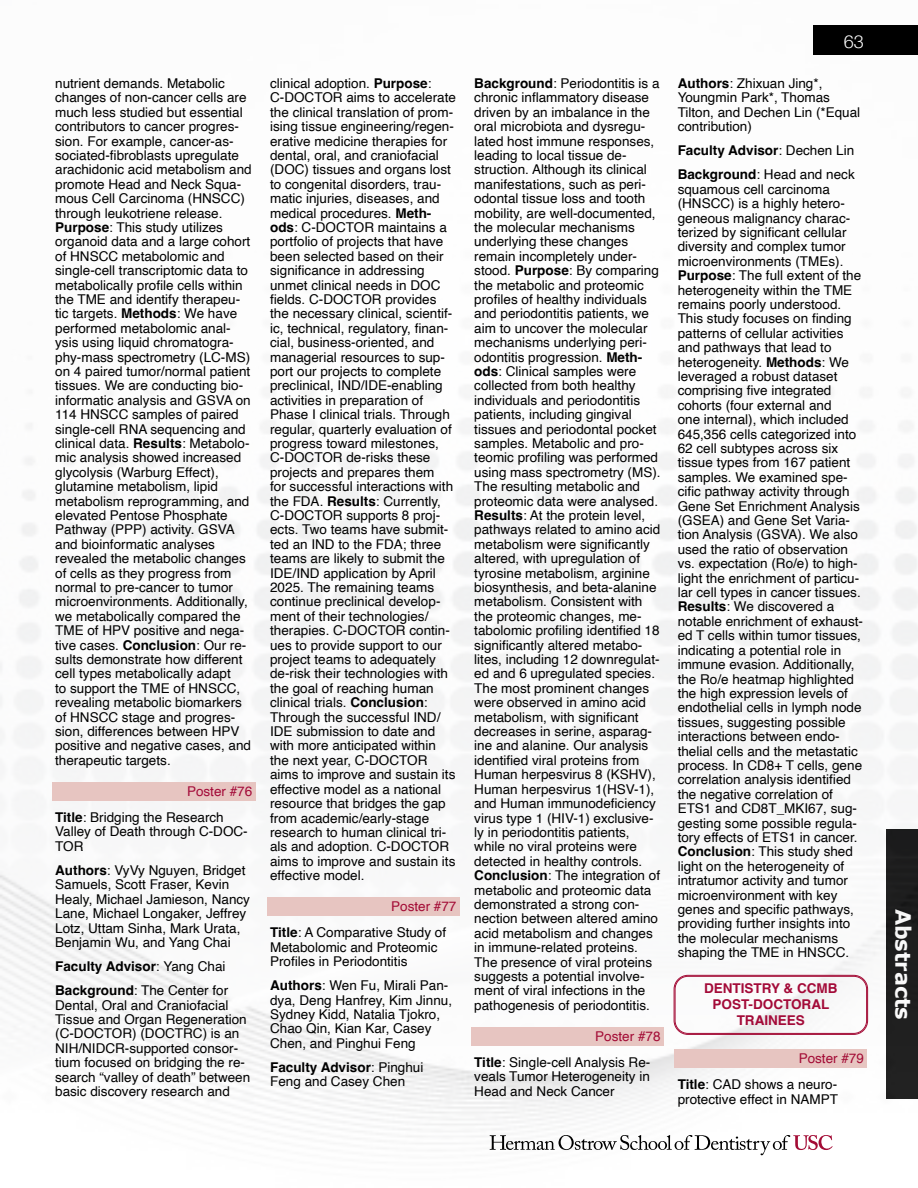
<style>
.page{position:relative;width:918px;height:1188px;background:#fff}
.page>*{position:absolute;margin:0;border:0;box-sizing:border-box;transform-origin:0 0}
.t1{font:700 21px "Verdana";letter-spacing:-.005em;color:#fff}
.t2{font:300 18px "Helvetica Neue";color:#fff}
.t3{font:13.5px/14.4px "Helvetica";color:#000}
.t4{font:700 13.5px/24.2px "Helvetica";color:#000}
.t5{font:700 13.5px/16.2px "Helvetica";color:#a30a38;text-align:center}
.s1{font-weight:700}
.s2{color:#a30a38}
.s3{font-weight:400}
.s4{color:#a30b35}
</style>
<div class="page">
<img style="left:0;top:54px;width:918px;height:1102px">
<div style="left:674px;top:975px;width:194px;height:60px;border:1px solid #a30b35;border-radius:14px"></div>
<div style="left:675px;top:976px;width:192px;height:58px;border:1px solid #a30b35;border-radius:13px"></div>
<div style="left:674px;top:1049px;width:193px;height:19px;background:#e7c5c1"></div>
<div style="left:267px;top:897px;width:193px;height:19px;background:#e7c5c1"></div>
<div style="left:471px;top:1027px;width:193px;height:19px;background:#e7c5c1"></div>
<div style="left:52px;top:782px;width:204px;height:19px;background:#e7c5c1"></div>
<div style="left:813px;top:25px;width:105px;height:29px;background:#000"></div>
<svg style="left:490px;top:1135px;width:343px;height:20px"></svg>
<p class="t3" style="left:55px;top:76px;width:198px">nutrient demands. Metabolic changes of non-cancer cells are much less studied but essential contributors to cancer progres&shy;sion. For example, cancer-as&shy;sociated-fibroblasts upregulate arachidonic acid metabolism and promote Head and Neck Squa&shy;mous Cell Carcinoma (HNSCC) through leukotriene release.<br><span class="s1">Purpose</span>: This study utilizes organoid data and a large cohort of HNSCC metabolomic and single-cell transcriptomic data to metabolically profile cells within the TME and identify therapeu&shy;tic targets. <span class="s1">Methods</span>: We have performed metabolomic anal&shy;ysis using liquid chromatogra&shy;phy-mass spectrometry (LC-MS) on 4 paired tumor/normal patient tissues. We are conducting bio&shy;informatic analysis and GSVA on<br>114 HNSCC samples of paired single-cell RNA sequencing and clinical data. <span class="s1">Results</span>: Metabolo&shy;mic analysis showed increased glycolysis (Warburg Effect), glutamine metabolism, lipid metabolism reprogramming, and elevated Pentose Phosphate<br>Pathway (PPP) activity. GSVA and bioinformatic analyses revealed the metabolic changes of cells as they progress from normal to pre-cancer to tumor microenvironments. Additionally, we metabolically compared the<br>TME of HPV positive and nega&shy;tive cases. <span class="s1">Conclusion</span>: Our re&shy;sults demonstrate how different cell types metabolically adapt<br>to support the TME of HNSCC, revealing metabolic biomarkers of HNSCC stage and progres&shy;sion, differences between HPV positive and negative cases, and therapeutic targets.</p>
<p class="t3" style="left:55px;top:778px;width:199px;line-height:26.4px;text-indent:132px"><span class="s2">Poster #76<br></span><span class="s1">Title</span>: Bridging the Research</p>
<p class="t3" style="left:55px;top:825px;width:194px">Valley of Death through C-DOC-<br>TOR</p>
<p class="t3" style="left:55px;top:863px;width:196px"><span class="s1">Authors</span>: VyVy Nguyen, Bridget<br>Samuels, Scott Fraser, Kevin<br>Healy, Michael Jamieson, Nancy<br>Lane, Michael Longaker, Jeffrey<br>Lotz, Uttam Sinha, Mark Urata,<br>Benjamin Wu, and Yang Chai</p>
<p class="t4" style="left:55px;top:956px;width:175px">Faculty Advisor<span class="s3">: Yang Chai<br></span>Background<span class="s3">: The Center for</span></p>
<p class="t3" style="left:55px;top:998px;width:197px">Dental, Oral and Craniofacial<br>Tissue and Organ Regeneration (C-DOCTOR) (DOCTRC) is an<br>NIH/NIDCR-supported consor&shy;tium focused on bridging the re&shy;search “valley of death” between basic discovery research and</p>
<p class="t3" style="left:270px;top:76px;width:187px">clinical adoption. <span class="s1">Purpose</span>:<br>C-DOCTOR aims to accelerate the clinical translation of prom&shy;ising tissue engineering/regen&shy;erative medicine therapies for dental, oral, and craniofacial (DOC) tissues and organs lost to congenital disorders, trau&shy;matic injuries, diseases, and medical procedures. <span class="s1">Meth&shy;ods</span>: C-DOCTOR maintains a portfolio of projects that have been selected based on their significance in addressing unmet clinical needs in DOC fields. C-DOCTOR provides the necessary clinical, scientif&shy;ic, technical, regulatory, finan&shy;cial, business-oriented, and managerial resources to sup&shy;port our projects to complete preclinical, IND/IDE-enabling activities in preparation of<br>Phase I clinical trials. Through regular, quarterly evaluation of progress toward milestones,<br>C-DOCTOR de-risks these projects and prepares them<br>for successful interactions with the FDA. <span class="s1">Results</span>: Currently,<br>C-DOCTOR supports 8 proj&shy;ects. Two teams have submit&shy;ted an IND to the FDA; three teams are likely to submit the<br>IDE/IND application by April<br>2025. The remaining teams continue preclinical develop&shy;ment of their technologies/ therapies. C-DOCTOR contin&shy;ues to provide support to our project teams to adequately de-risk their technologies with the goal of reaching human clinical trials. <span class="s1">Conclusion</span>:<br>Through the successful IND/<br>IDE submission to date and with more anticipated within the next year, C-DOCTOR aims to improve and sustain its effective model as a national resource that bridges the gap from academic/early-stage research to human clinical tri&shy;als and adoption. C-DOCTOR aims to improve and sustain its effective model.</p>
<p class="t3" style="left:270px;top:893px;width:188px;line-height:26.4px;text-indent:121px"><span class="s4">Poster #77<br></span><span class="s1">Title</span>: A Comparative Study of</p>
<p class="t3" style="left:270px;top:940px;width:169px">Metabolomic and Proteomic<br>Profiles in Periodontitis</p>
<p class="t3" style="left:270px;top:979px;width:184px"><span class="s1">Authors</span>: Wen Fu, Mirali Pan&shy;dya, Deng Hanfrey, Kim Jinnu,<br>Sydney Kidd, Natalia Tjokro,<br>Chao Qin, Kian Kar, Casey<br>Chen, and Pinghui Feng</p>
<p class="t3" style="left:270px;top:1060px;width:155px"><span class="s1">Faculty Advisor</span>: Pinghui<br>Feng and Casey Chen</p>
<p class="t3" style="left:474px;top:76px;width:188px"><span class="s1">Background</span>: Periodontitis is a chronic inflammatory disease driven by an imbalance in the oral microbiota and dysregu&shy;lated host immune responses, leading to local tissue de&shy;struction. Although its clinical manifestations, such as peri&shy;odontal tissue loss and tooth mobility, are well-documented, the molecular mechanisms underlying these changes remain incompletely under&shy;stood. <span class="s1">Purpose</span>: By comparing the metabolic and proteomic profiles of healthy individuals and periodontitis patients, we aim to uncover the molecular mechanisms underlying peri&shy;odontitis progression. <span class="s1">Meth&shy;ods</span>: Clinical samples were collected from both healthy individuals and periodontitis patients, including gingival tissues and periodontal pocket samples. Metabolic and pro&shy;teomic profiling was performed using mass spectrometry (MS).<br>The resulting metabolic and proteomic data were analysed.<br><span class="s1">Results</span>: At the protein level, pathways related to amino acid metabolism were significantly altered, with upregulation of tyrosine metabolism, arginine biosynthesis, and beta-alanine metabolism. Consistent with the proteomic changes, me&shy;tabolomic profiling identified 18 significantly altered metabo&shy;lites, including 12 downregulat&shy;ed and 6 upregulated species.<br>The most prominent changes were observed in amino acid metabolism, with significant decreases in serine, asparag&shy;ine and alanine. Our analysis identified viral proteins from<br>Human herpesvirus 8 (KSHV),<br>Human herpesvirus 1(HSV-1), and Human immunodeficiency virus type 1 (HIV-1) exclusive&shy;ly in periodontitis patients, while no viral proteins were detected in healthy controls.<br><span class="s1">Conclusion</span>: The integration of metabolic and proteomic data demonstrated a strong con&shy;nection between altered amino acid metabolism and changes in immune-related proteins.<br>The presence of viral proteins suggests a potential involve&shy;ment of viral infections in the pathogenesis of periodontitis.</p>
<p class="t3" style="left:474px;top:1023px;width:188px;line-height:26.4px;text-indent:121px"><span class="s4">Poster #78<br></span><span class="s1">Title</span>: Single-cell Analysis Re-</p>
<p class="t3" style="left:474px;top:1070px;width:177px">veals Tumor Heterogeneity in<br>Head and Neck Cancer</p>
<h2 class="t2" style="left:844px;top:27px;width:22px">63</h2>
<p class="t3" style="left:678px;top:76px;width:184px"><span class="s1">Authors</span>: Zhixuan Jing*,<br>Youngmin Park*, Thomas<br>Tilton, and Dechen Lin (*Equal contribution)</p>
<p class="t4" style="left:678px;top:140px;width:179px">Faculty Advisor<span class="s3">: Dechen Lin<br></span>Background<span class="s3">: Head and neck</span></p>
<p class="t3" style="left:678px;top:182px;width:187px">squamous cell carcinoma (HNSCC) is a highly hetero&shy;geneous malignancy charac&shy;terized by significant cellular diversity and complex tumor microenvironments (TMEs).<br><span class="s1">Purpose</span>: The full extent of the heterogeneity within the TME remains poorly understood.<br>This study focuses on finding patterns of cellular activities and pathways that lead to heterogeneity. <span class="s1">Methods</span>: We leveraged a robust dataset comprising five integrated cohorts (four external and<br>one internal), which included<br>645,356 cells categorized into<br>62 cell subtypes across six tissue types from 167 patient samples. We examined spe&shy;cific pathway activity through<br>Gene Set Enrichment Analysis (GSEA) and Gene Set Varia&shy;tion Analysis (GSVA). We also used the ratio of observation vs. expectation (Ro/e) to high&shy;light the enrichment of particu&shy;lar cell types in cancer tissues.<br><span class="s1">Results</span>: We discovered a notable enrichment of exhaust&shy;ed T cells within tumor tissues, indicating a potential role in immune evasion. Additionally, the Ro/e heatmap highlighted the high expression levels of endothelial cells in lymph node tissues, suggesting possible interactions between endo&shy;thelial cells and the metastatic process. In CD8+ T cells, gene correlation analysis identified the negative correlation of<br>ETS1 and CD8T_MKI67, sug&shy;gesting some possible regula&shy;tory effects of ETS1 in cancer.<br><span class="s1">Conclusion</span>: This study shed light on the heterogeneity of intratumor activity and tumor microenvironment with key genes and specific pathways, providing further insights into the molecular mechanisms shaping the TME in HNSCC.</p>
<p class="t5" style="left:704px;top:981px;width:135px">DENTISTRY &amp; CCMB<br>POST-DOCTORAL<br>TRAINEES</p>
<p class="t3" style="left:678px;top:1045px;width:188px;line-height:26.4px;text-indent:121px"><span class="s4">Poster #79<br></span><span class="s1">Title</span>: CAD shows a neuro-</p>
<p class="t3" style="left:678px;top:1092px;width:162px">protective effect in NAMPT</p>
<h1 class="t1" style="left:917px;top:909px;width:113px;rotate:90deg">Abstracts</h1>
</div>
